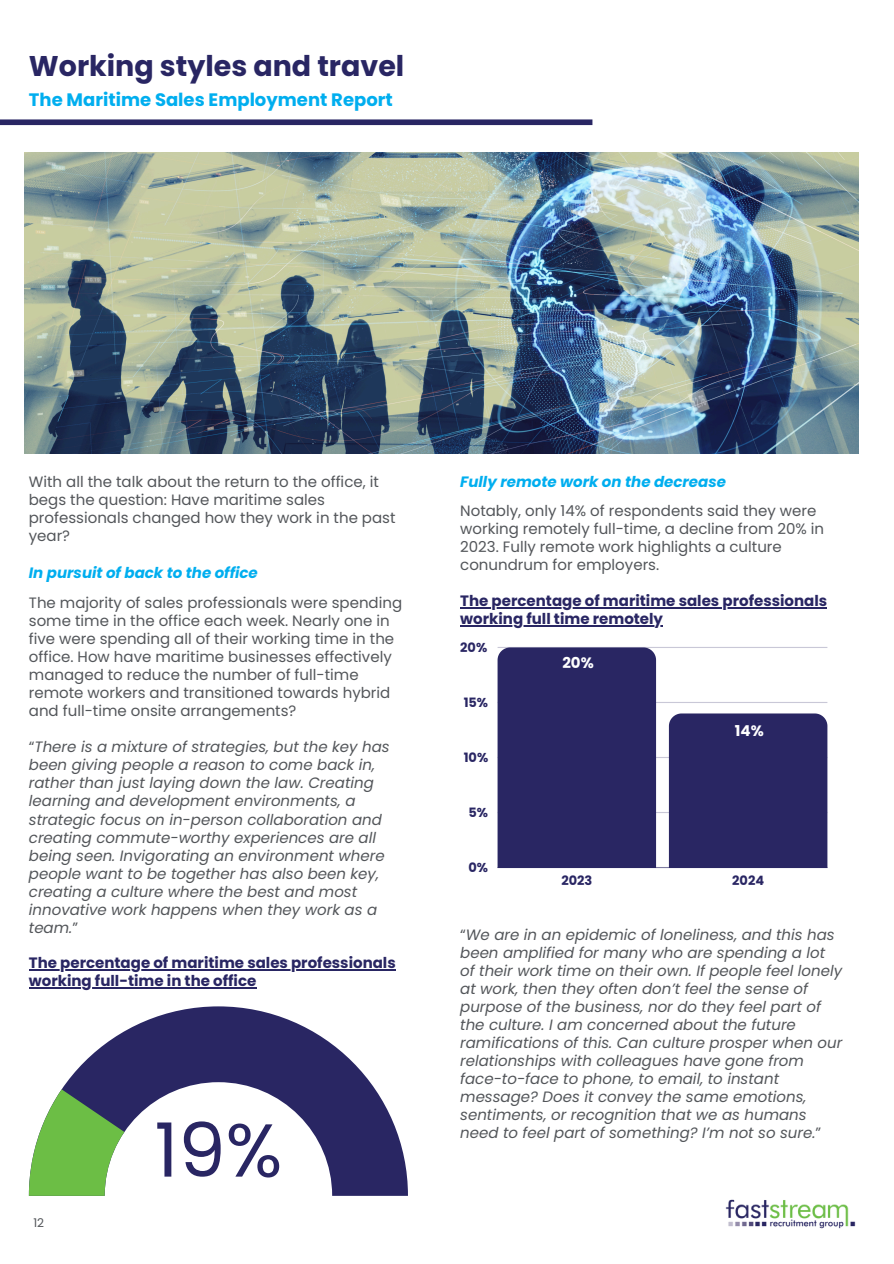
<style>
.page{position:relative;width:894px;height:1264px;background:#fff}
.page>*{position:absolute;margin:0;border:0;box-sizing:border-box;transform-origin:0 0}
.t1{font:74.85px "Poppins";color:#292663}
.t2{font:700 28.5px "Poppins";color:#292663}
.t3{font:700 18px "Poppins";color:#00aeef}
.t4{font:italic 15px/18px "Poppins";color:#53565a}
.t5{font:15px/18px "Poppins";color:#53565a}
.t6{font:700 15px "Poppins";color:#292663}
.t7{font:italic 700 15px "Poppins";color:#00aeef}
.t8{font:700 15px "Poppins";color:#fff}
.t9{font:700 12.9px "Poppins";color:#292663}
.t10{font:12px "Poppins";color:#53565a}
.s1{font-style:normal}
</style>
<div class="page">
<div style="left:0;top:119px;width:592px;height:6px;background:#292663"></div>
<img style="left:725px;top:1199px;width:131px;height:30px">
<svg style="left:62px;top:1006px;width:346px;height:189px"></svg>
<svg style="left:29px;top:1089px;width:95px;height:106px"></svg>
<hr style="left:29px;top:969px;width:366px;height:1px;background:#292663">
<hr style="left:29px;top:987px;width:227px;height:1px;background:#292663">
<img style="left:25px;top:152px;width:833px;height:302px">
<hr style="left:497px;top:867px;width:330px;height:1px;background:#292663">
<hr style="left:497px;top:812px;width:330px;height:1px;background:#c9c8d7">
<hr style="left:497px;top:757px;width:330px;height:1px;background:#c9c8d7">
<hr style="left:497px;top:702px;width:330px;height:1px;background:#c9c8d7">
<hr style="left:497px;top:647px;width:330px;height:1px;background:#c9c8d7">
<div style="left:497px;top:647px;width:159px;height:220px;background:#292663"></div>
<div style="left:668px;top:713px;width:159px;height:154px;background:#292663"></div>
<hr style="left:460px;top:607px;width:367px;height:1px;background:#292663">
<hr style="left:460px;top:625px;width:203px;height:1px;background:#292663">
<p class="t2" style="left:29px;top:46px;width:377px">Working styles and travel</p>
<h3 class="t3" style="left:29px;top:87px;width:365px">The Maritime Sales Employment Report</h3>
<p class="t5" style="left:29px;top:473px;width:368px">With all the talk about the return to the office, it begs the question: Have maritime sales professionals changed how they work in the past year?</p>
<p class="t7" style="left:460px;top:471px;width:267px">Fully remote work on the decrease</p>
<h3 class="t5" style="left:460px;top:501px;width:365px">Notably, only 14% of respondents said they were working remotely full-time, a decline from 20% in 2023. Fully remote work highlights a culture conundrum for employers.</h3>
<p class="t7" style="left:29px;top:562px;width:230px">In pursuit of back to the office</p>
<h3 class="t5" style="left:29px;top:594px;width:375px">The majority of sales professionals were spending some time in the office each week. Nearly one in five were spending all of their working time in the office. How have maritime businesses effectively managed to reduce the number of full-time remote workers and transitioned towards hybrid and full-time onsite arrangements?</h3>
<h3 class="t4" style="left:29px;top:738px;width:362px"><span class="s1">“</span>There is a mixture of strategies, but the key has been giving people a reason to come back in, rather than just laying down the law. Creating learning and development environments, a strategic focus on in-person collaboration and creating commute-worthy experiences are all being seen. Invigorating an environment where people want to be together has also been key, creating a culture where the best and most innovative work happens when they work as a team.<span class="s1">”</span></h3>
<p class="t6" style="left:460px;top:590px;width:368px">The percentage of maritime sales professionals</p>
<p class="t6" style="left:460px;top:608px;width:204px">working full time remotely</p>
<p class="t8" style="left:562px;top:652px;width:33px">20%</p>
<p class="t9" style="left:460px;top:638px;width:28px">20%</p>
<p class="t9" style="left:463px;top:693px;width:26px">15%</p>
<p class="t8" style="left:734px;top:720px;width:30px">14%</p>
<p class="t9" style="left:463px;top:748px;width:26px">10%</p>
<p class="t9" style="left:468px;top:803px;width:21px">5%</p>
<p class="t9" style="left:468px;top:858px;width:21px">0%</p>
<p class="t9" style="left:561px;top:871px;width:32px">2023</p>
<p class="t9" style="left:732px;top:871px;width:33px">2024</p>
<h3 class="t4" style="left:460px;top:925px;width:383px"><span class="s1">“</span>We are in an epidemic of loneliness, and this has been amplified for many who are spending a lot of their work time on their own. If people feel lonely at work, then they often don’t feel the sense of purpose of the business, nor do they feel part of the culture. I am concerned about the future ramifications of this. Can culture prosper when our relationships with colleagues have gone from face-to-face to phone, to email, to instant message? Does it convey the same emotions, sentiments, or recognition that we as humans need to feel part of something? I’m not so sure.<span class="s1">”</span></h3>
<h3 class="t6" style="left:29px;top:952px;width:368px">The percentage of maritime sales professionals</h3>
<p class="t6" style="left:29px;top:970px;width:229px">working full-time in the office</p>
<h1 class="t1" style="left:154px;top:1097px;width:129px">19%</h1>
<h1 class="t10" style="left:33px;top:1214px;width:12px">12</h1>
</div>
